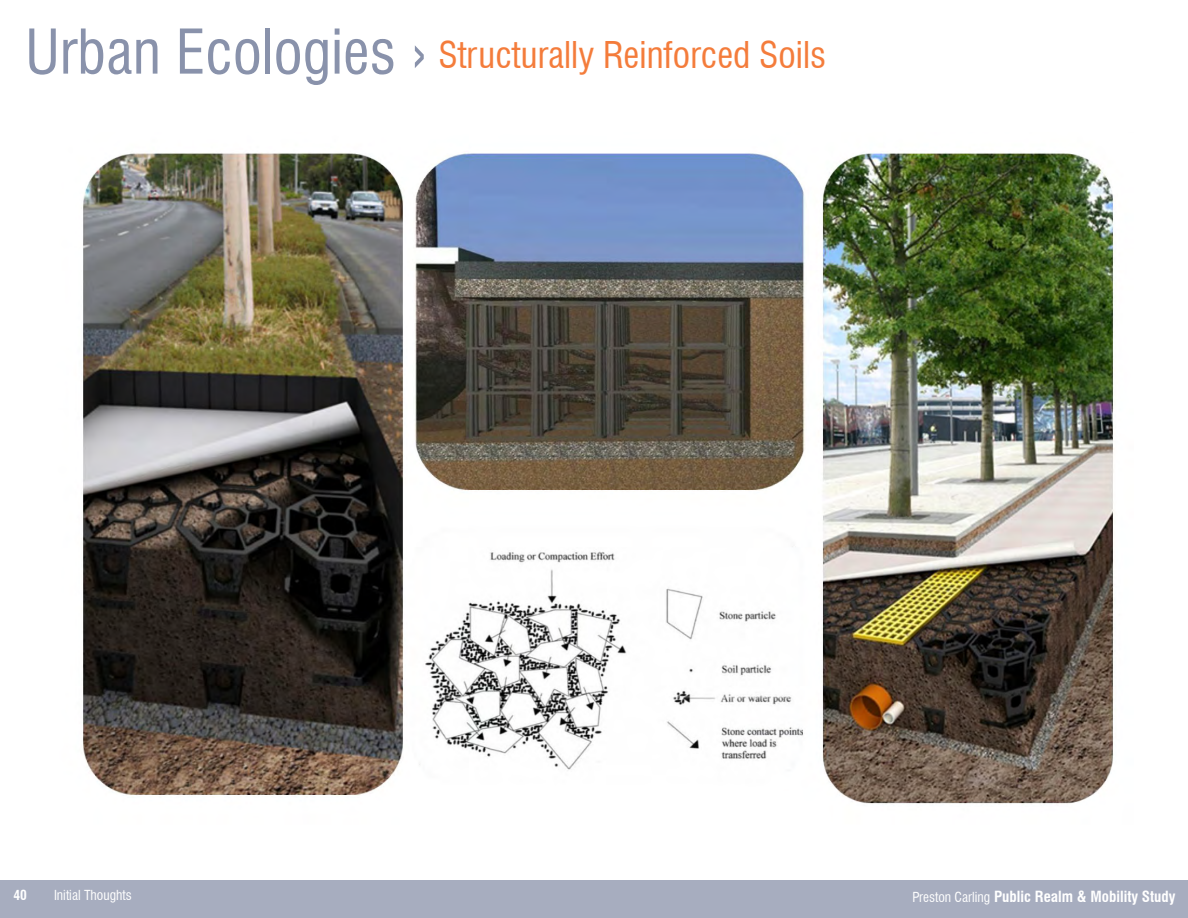
<style>
.page{position:relative;width:1188px;height:918px;background:#fff}
.page>*{position:absolute;margin:0;border:0;box-sizing:border-box;transform-origin:0 0}
._1502_Title{font:condensed 60px "Swiss 721 BT";color:#8992ab}
._1502_Subtitle{font:condensed 36px "Swiss 721 BT";color:#f47c3b}
.t1{font:700 condensed 15px "Swiss 721 BT";color:#fff}
.t2{font:condensed 13.5px "Swiss 721 BT";color:#fff}
.t3{font:700 condensed 13.5px "Swiss 721 BT";color:#fff}
.s1{font-weight:400;font-size:13.5px}
</style>
<div class="page">
<div style="left:0;top:880px;width:1188px;height:38px;background:#a7adbf"></div>
<img style="left:83px;top:152px;width:1031px;height:652px">
<p class="_1502_Title" style="left:25px;top:16px;width:404px">Urban Ecologies ›</p>
<p class="_1502_Subtitle" style="left:438px;top:33px;width:389px">Structurally Reinforced Soils</p>
<p class="t3" style="left:14px;top:887px;width:15px">40</p>
<p class="t2" style="left:54px;top:887px;width:79px">Initial Thoughts</p>
<p class="t1" style="left:912px;top:887px;width:265px"><span class="s1">Preston Carling</span> Public Realm &amp; Mobility Study</p>
</div>
